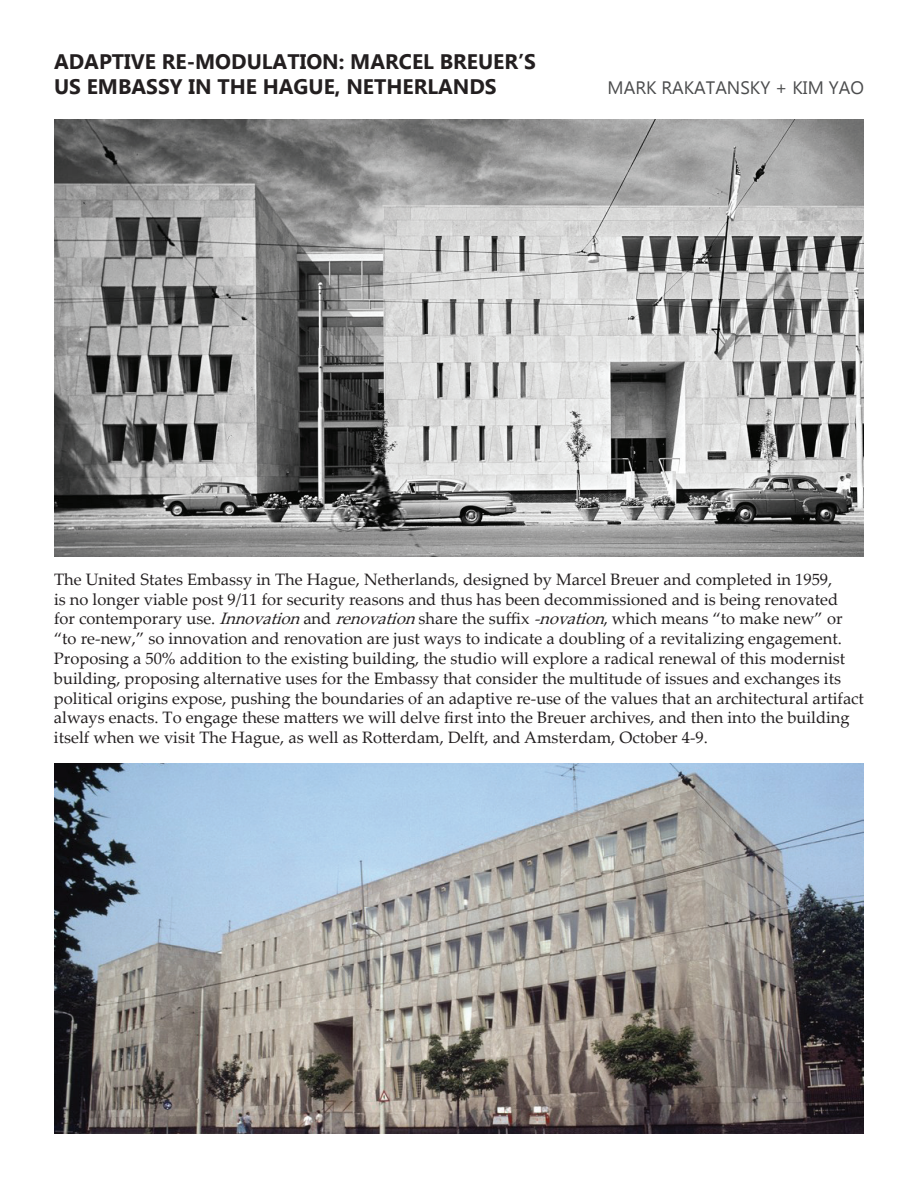
<style>
.page{position:relative;width:918px;height:1188px;background:#fff}
.page>*{position:absolute;margin:0;border:0;box-sizing:border-box;transform-origin:0 0}
.t1{font:700 21px/25.2px "Gadugi";color:#231f20}
.t2{font:18px "Gadugi";color:#4b4c4d}
.t3{font:16.5px/19.8px "Palatino Linotype";color:#231f20}
.s1{font-style:italic}
</style>
<div class="page">
<img style="left:54px;top:119px;width:810px;height:437px">
<img style="left:54px;top:763px;width:810px;height:371px">
<p class="t1" style="left:54px;top:49px;width:483px">ADAPTIVE RE-MODULATION: MARCEL BREUER’S<br>US EMBASSY IN THE HAGUE, NETHERLANDS</p>
<p class="t2" style="left:608px;top:77px;width:258px">MARK RAKATANSKY + KIM YAO</p>
<p class="t3" style="left:54px;top:569px;width:811px">The United States Embassy in The Hague, Netherlands, designed by Marcel Breuer and completed in 1959,<br>is no longer viable post 9/11 for security reasons and thus has been decommissioned and is being renovated<br>for contemporary use. <span class="s1">Innovation</span>and <span class="s1">renovation</span>share the suffix <span class="s1">-novation</span>, which means “to make new” or “to re-new,” so innovation and renovation are just ways to indicate a doubling of a revitalizing engagement.<br>Proposing a 50% addition to the existing building, the studio will explore a radical renewal of this modernist building, proposing alternative uses for the Embassy that consider the multitude of issues and exchanges its political origins expose, pushing the boundaries of an adaptive re-use of the values that an architectural artifact always enacts. To engage these matters we will delve first into the Breuer archives, and then into the building itself when we visit The Hague, as well as Rotterdam, Delft, and Amsterdam, October 4-9.</p>
</div>
